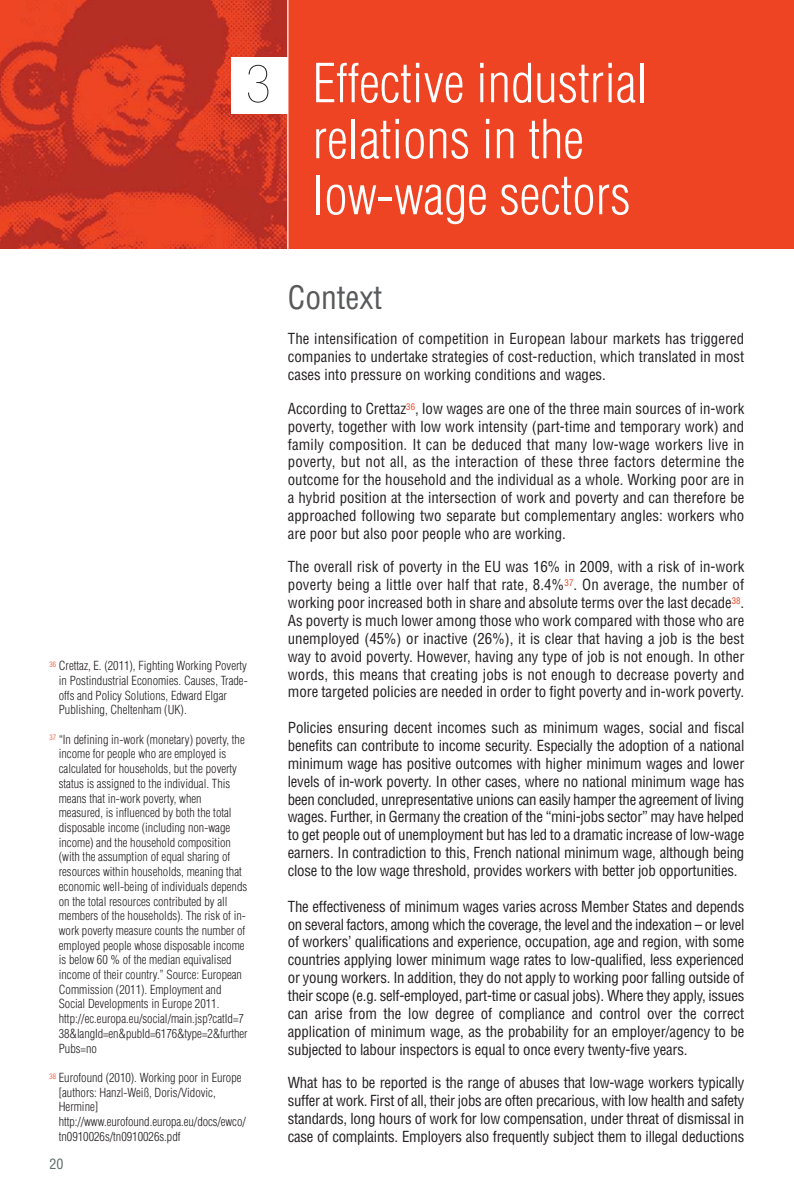
<style>
.page{position:relative;width:794px;height:1191px;background:#fff}
.page>*{position:absolute;margin:0;border:0;box-sizing:border-box;transform-origin:0 0}
.t1{font:300 condensed 52.5px/56px "Helvetica LT Std";color:#fff}
.t2{font:200 condensed 52.5px "Helvetica Neue LT Std";color:#231f20}
.t3{font:condensed 31.5px "Helvetica LT Std";color:#58595b}
.t4{font:condensed 14.88px/17.8px "Helvetica LT Std";color:#231f20;text-align:justify}
.t5{font:condensed 14px "Helvetica LT Std";color:#5f6c69}
.t6{font:300 condensed 12.25px/14.7px "Helvetica LT Std";color:#231f20}
</style>
<div class="page">
<div style="left:288px;top:1px;width:505px;height:247px;background:#ef4423"></div>
<img style="left:0;top:1px;width:287px;height:247px">
<div style="left:231px;top:57px;width:57px;height:56px;background:#fff"></div>
<h1 class="t2" style="left:246px;top:55px;width:27px">3</h1>
<h1 class="t1" style="left:313px;top:55px;width:337px">Effective industrial relations in the low-wage sectors</h1>
<p class="t6" style="left:59px;top:658px;width:190px;text-indent:-9px"><sup>36</sup> Crettaz, E. (2011), Fighting Working Poverty in Postindustrial Economies. Causes, Trade&shy;offs and Policy Solutions, Edward Elgar Publishing, Cheltenham (UK).</p>
<p class="t6" style="left:59px;top:732px;width:190px;text-indent:-9px"><sup>37</sup> “In defining in-work (monetary) poverty, the income for people who are employed is calculated for households, but the poverty status is assigned to the individual. This means that in-work poverty, when measured, is influenced by both the total disposable income (including non-wage income) and the household composition (with the assumption of equal sharing of resources within households, meaning that economic well-being of individuals depends on the total resources contributed by all members of the households). The risk of in&shy;work poverty measure counts the number of employed people whose disposable income is below 60 % of the median equivalised income of their country.” Source: European Commission (2011). Employment and Social Developments in Europe 2011. http://ec.europa.eu/social/main.jsp?catId=7<br>38&amp;langId=en&amp;pubId=6176&amp;type=2&amp;further Pubs=no</p>
<p class="t6" style="left:59px;top:1070px;width:188px;text-indent:-9px"><sup>38</sup> Eurofound (2010). Working poor in Europe [authors: Hanzl-Weiß, Doris/Vidovic, Hermine] http://www.eurofound.europa.eu/docs/ewco/ tn0910026s/tn0910026s.pdf</p>
<p class="t5" style="left:50px;top:1155px;width:15px">20</p>
<h2 class="t3" style="left:288px;top:277px;width:96px">Context</h2>
<p class="t4" style="left:288px;top:330px;width:458px">The intensification of competition in European labour markets has triggered companies to undertake strategies of cost-reduction, which translated in most cases into pressure on working conditions and wages.</p>
<p class="t4" style="left:288px;top:399px;width:458px">According to Crettaz<sup>36</sup>, low wages are one of the three main sources of in-work poverty, together with low work intensity (part-time and temporary work) and family composition. It can be deduced that many low-wage workers live in poverty, but not all, as the interaction of these three factors determine the outcome for the household and the individual as a whole. Working poor are in a hybrid position at the intersection of work and poverty and can therefore be approached following two separate but complementary angles: workers who are poor but also poor people who are working.</p>
<p class="t4" style="left:288px;top:558px;width:458px">The overall risk of poverty in the EU was 16% in 2009, with a risk of in-work poverty being a little over half that rate, 8.4%<sup>37</sup>. On average, the number of working poor increased both in share and absolute terms over the last decade<sup>38</sup>.<br>As poverty is much lower among those who work compared with those who are unemployed (45%) or inactive (26%), it is clear that having a job is the best way to avoid poverty. However, having any type of job is not enough. In other words, this means that creating jobs is not enough to decrease poverty and more targeted policies are needed in order to fight poverty and in-work poverty.</p>
<p class="t4" style="left:288px;top:718px;width:458px">Policies ensuring decent incomes such as minimum wages, social and fiscal benefits can contribute to income security. Especially the adoption of a national minimum wage has positive outcomes with higher minimum wages and lower levels of in-work poverty. In other cases, where no national minimum wage has been concluded, unrepresentative unions can easily hamper the agreement of living wages. Further, in Germany the creation of the “mini-jobs sector” may have helped to get people out of unemployment but has led to a dramatic increase of low-wage earners. In contradiction to this, French national minimum wage, although being close to the low wage threshold, provides workers with better job opportunities.</p>
<p class="t4" style="left:288px;top:897px;width:458px">The effectiveness of minimum wages varies across Member States and depends on several factors, among which the coverage, the level and the indexation – or level of workers’ qualifications and experience, occupation, age and region, with some countries applying lower minimum wage rates to low-qualified, less experienced or young workers. In addition, they do not apply to working poor falling outside of their scope (e.g. self-employed, part-time or casual jobs). Where they apply, issues can arise from the low degree of compliance and control over the correct application of minimum wage, as the probability for an employer/agency to be subjected to labour inspectors is equal to once every twenty-five years.</p>
<p class="t4" style="left:288px;top:1073px;width:458px">What has to be reported is the range of abuses that low-wage workers typically suffer at work. First of all, their jobs are often precarious, with low health and safety standards, long hours of work for low compensation, under threat of dismissal in case of complaints. Employers also frequently subject them to illegal deductions</p>
</div>
